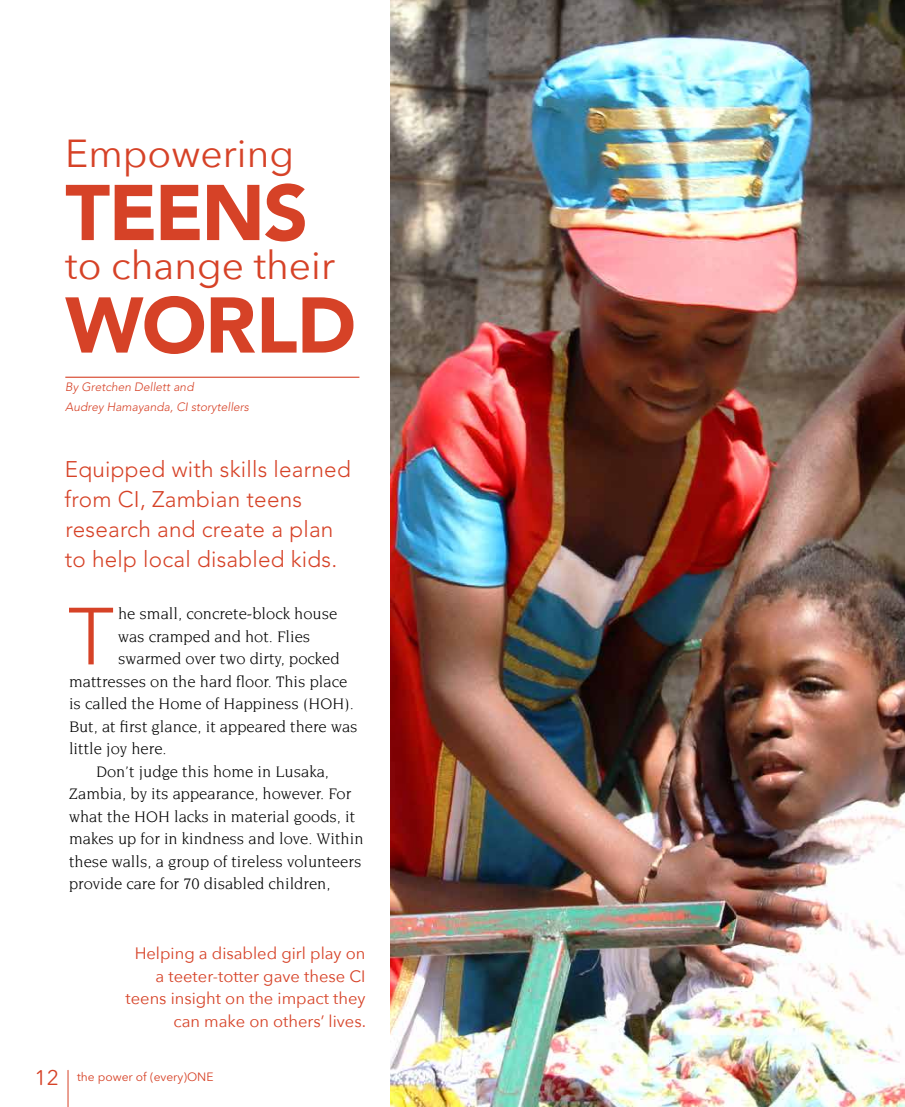
<style>
.page{position:relative;width:905px;height:1107px;background:#fff}
.page>*{position:absolute;margin:0;border:0;box-sizing:border-box;transform-origin:0 0}
.t1{font:300 80.1px "Avenir LT Std";color:#d64227}
.t2{font:900 78px "Avenir";letter-spacing:-.02em;color:#d64227}
.t3{font:39px "Avenir Next";color:#d64227}
.t4{font:300 22.5px/30px "Avenir LT Std";letter-spacing:.01em;color:#d64227}
.t5{font:16.5px "Novarese Std";color:#000101}
.t6{font:16.5px/22.5px "Avenir Next";color:#d64227;text-align:right}
.t7{font:italic 300 12px/19.5px "Avenir LT Std";color:#d64227}
.t8{font:12px "Avenir Next Rounded Std";color:#d64227}
.s1{font-size:21px}
</style>
<div class="page">
<img style="left:390px;top:0;width:514px;height:1107px">
<hr style="left:65px;top:377px;width:294px;height:1px;background:#d64227">
<hr style="left:68px;top:1070px;width:1px;height:37px;background:#d64227">
<h3 class="t3" style="left:65px;top:120px;width:230px">Empowering</h3>
<h2 class="t2" style="left:65px;top:146px;width:244px">TEENS</h2>
<h3 class="t3" style="left:65px;top:233px;width:271px">to change their</h3>
<h2 class="t2" style="left:65px;top:259px;width:292px">WORLD</h2>
<p class="t7" style="left:65px;top:378px;width:185px">By Gretchen Dellett and<br>Audrey Hamayanda, CI storytellers</p>
<h3 class="t4" style="left:65px;top:454px;width:288px">Equipped with skills learned from CI, Zambian teens research and create a plan to help local disabled kids.</h3>
<h1 class="t1" style="left:68px;top:590px;width:47px">T</h1>
<p class="t5" style="left:118px;top:605px;width:221px">he small, concrete-block house</p>
<p class="t5" style="left:118px;top:628px;width:194px">was cramped and hot. Flies</p>
<p class="t5" style="left:118px;top:650px;width:223px">swarmed over two dirty, pocked</p>
<p class="t5" style="left:69px;top:673px;width:280px">mattresses on the hard floor. This place</p>
<p class="t5" style="left:69px;top:695px;width:286px">is called the Home of Happiness (HOH).</p>
<p class="t5" style="left:69px;top:718px;width:290px">But, at first glance, it appeared there was</p>
<p class="t5" style="left:69px;top:740px;width:99px">little joy here.</p>
<p class="t5" style="left:96px;top:763px;width:234px">Don’t judge this home in Lusaka,</p>
<p class="t5" style="left:69px;top:785px;width:284px">Zambia, by its appearance, however. For</p>
<p class="t5" style="left:69px;top:808px;width:288px">what the HOH lacks in material goods, it</p>
<p class="t5" style="left:69px;top:830px;width:296px">makes up for in kindness and love. Within</p>
<p class="t5" style="left:69px;top:853px;width:294px">these walls, a group of tireless volunteers</p>
<p class="t5" style="left:69px;top:875px;width:263px">provide care for 70 disabled children,</p>
<p class="t6" style="left:125px;top:942px;width:242px">Helping a disabled girl play on a teeter-totter gave these CI teens insight on the impact they can make on others’ lives.</p>
<p class="t8" style="left:35px;top:1069px;width:180px"><span class="s1">12</span> the power of (every)ONE</p>
</div>
